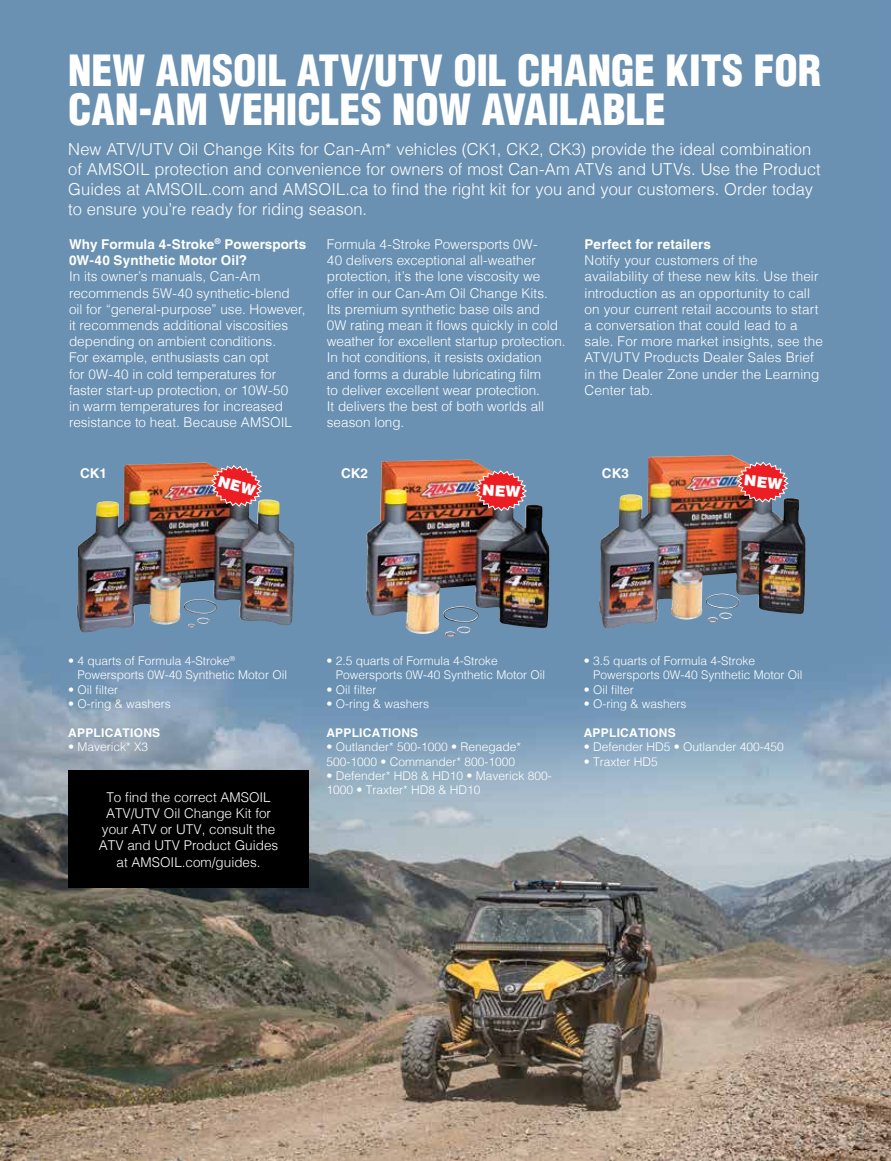
<style>
.page{position:relative;width:891px;height:1161px;background:#fff}
.page>*{position:absolute;margin:0;border:0;box-sizing:border-box;transform-origin:0 0}
.t1{font:900 condensed 42px/39px "Helvetica LT";color:#fff}
.t2{font:300 16.5px/19.8px "Helvetica LT";color:#fff}
.t3{font:300 13.5px/16.2px "Helvetica LT";color:#fff}
.t4{font:700 13.5px/16.2px "Helvetica LT";letter-spacing:.005em;color:#fff}
.t5{font:300 12px/14.4px "Helvetica LT";color:#fff}
.t6{font:700 12px "Helvetica LT";letter-spacing:.02em;color:#fff}
</style>
<div class="page">
<img style="left:0;top:0;width:891px;height:1161px">
<div style="left:68px;top:770px;width:241px;height:118px;background:#000"></div>
<img style="left:77px;top:462px;width:216px;height:171px">
<img style="left:366px;top:459px;width:183px;height:175px">
<img style="left:599px;top:455px;width:207px;height:173px">
<svg style="left:211px;top:465px;width:51px;height:42px"></svg>
<svg style="left:475px;top:470px;width:52px;height:41px"></svg>
<svg style="left:737px;top:462px;width:52px;height:41px"></svg>
<h1 class="t1" style="left:68px;top:54px;width:754px">NEW AMSOIL ATV/UTV OIL CHANGE KITS FOR<br>CAN-AM VEHICLES NOW AVAILABLE</h1>
<p class="t2" style="left:68px;top:139px;width:754px">New ATV/UTV Oil Change Kits for Can-Am* vehicles (CK1, CK2, CK3) provide the ideal combination of AMSOIL protection and convenience for owners of most Can-Am ATVs and UTVs. Use the Product Guides at AMSOIL.com and AMSOIL.ca to find the right kit for you and your customers. Order today to ensure you’re ready for riding season.</p>
<p class="t4" style="left:69px;top:237px;width:239px">Why Formula 4-Stroke<sup>®</sup> Powersports<br>0W-40 Synthetic Motor Oil?</p>
<p class="t3" style="left:69px;top:270px;width:238px">In its owner’s manuals, Can-Am recommends 5W-40 synthetic-blend oil for “general-purpose” use. However, it recommends additional viscosities depending on ambient conditions.<br>For example, enthusiasts can opt<br>for 0W-40 in cold temperatures for faster start-up protection, or 10W-50<br>in warm temperatures for increased resistance to heat. Because AMSOIL</p>
<p class="t3" style="left:327px;top:236px;width:240px">Formula 4-Stroke Powersports 0W-<br>40 delivers exceptional all-weather protection, it’s the lone viscosity we offer in our Can-Am Oil Change Kits.<br>Its premium synthetic base oils and<br>0W rating mean it flows quickly in cold weather for excellent startup protection.<br>In hot conditions, it resists oxidation and forms a durable lubricating film<br>to deliver excellent wear protection.<br>It delivers the best of both worlds all season long.</p>
<p class="t4" style="left:585px;top:237px;width:128px">Perfect for retailers</p>
<p class="t3" style="left:585px;top:252px;width:240px">Notify your customers of the availability of these new kits. Use their introduction as an opportunity to call on your current retail accounts to start a conversation that could lead to a sale. For more market insights, see the ATV/UTV Products Dealer Sales Brief in the Dealer Zone under the Learning Center tab.</p>
<p class="t4" style="left:80px;top:466px;width:28px">CK1</p>
<p class="t4" style="left:341px;top:466px;width:28px">CK2</p>
<p class="t4" style="left:602px;top:466px;width:28px">CK3</p>
<p class="t5" style="left:78px;top:653px;width:211px;text-indent:-9px">• 4 quarts of Formula 4-Stroke<sup>®<br></sup>Powersports 0W-40 Synthetic Motor Oil</p>
<p class="t5" style="left:68px;top:682px;width:52px">• Oil filter</p>
<p class="t5" style="left:68px;top:696px;width:104px">• O-ring &amp; washers</p>
<p class="t6" style="left:68px;top:727px;width:93px">APPLICATIONS</p>
<p class="t5" style="left:68px;top:741px;width:82px">• Maverick* X3</p>
<p class="t3" style="left:99px;top:789px;width:181px;text-align:center">To find the correct AMSOIL<br>ATV/UTV Oil Change Kit for your ATV or UTV, consult the<br>ATV and UTV Product Guides at AMSOIL.com/guides.</p>
<p class="t5" style="left:336px;top:653px;width:211px;text-indent:-9px">• 2.5 quarts of Formula 4-Stroke<br>Powersports 0W-40 Synthetic Motor Oil</p>
<p class="t5" style="left:326px;top:682px;width:52px">• Oil filter</p>
<p class="t5" style="left:326px;top:696px;width:104px">• O-ring &amp; washers</p>
<p class="t6" style="left:326px;top:727px;width:93px">APPLICATIONS</p>
<p class="t5" style="left:326px;top:741px;width:196px">• Outlander* 500-1000 • Renegade*<br>500-1000 • Commander* 800-1000</p>
<p class="t5" style="left:326px;top:768px;width:227px">• Defender* HD8 &amp; HD10 • Maverick 800-<br>1000 • Traxter* HD8 &amp; HD10</p>
<p class="t5" style="left:593px;top:653px;width:211px;text-indent:-9px">• 3.5 quarts of Formula 4-Stroke<br>Powersports 0W-40 Synthetic Motor Oil</p>
<p class="t5" style="left:584px;top:682px;width:52px">• Oil filter</p>
<p class="t5" style="left:584px;top:696px;width:104px">• O-ring &amp; washers</p>
<p class="t6" style="left:584px;top:727px;width:93px">APPLICATIONS</p>
<p class="t5" style="left:584px;top:740px;width:202px">• Defender HD5 • Outlander 400-450</p>
<p class="t5" style="left:584px;top:755px;width:76px">• Traxter HD5</p>
</div>
